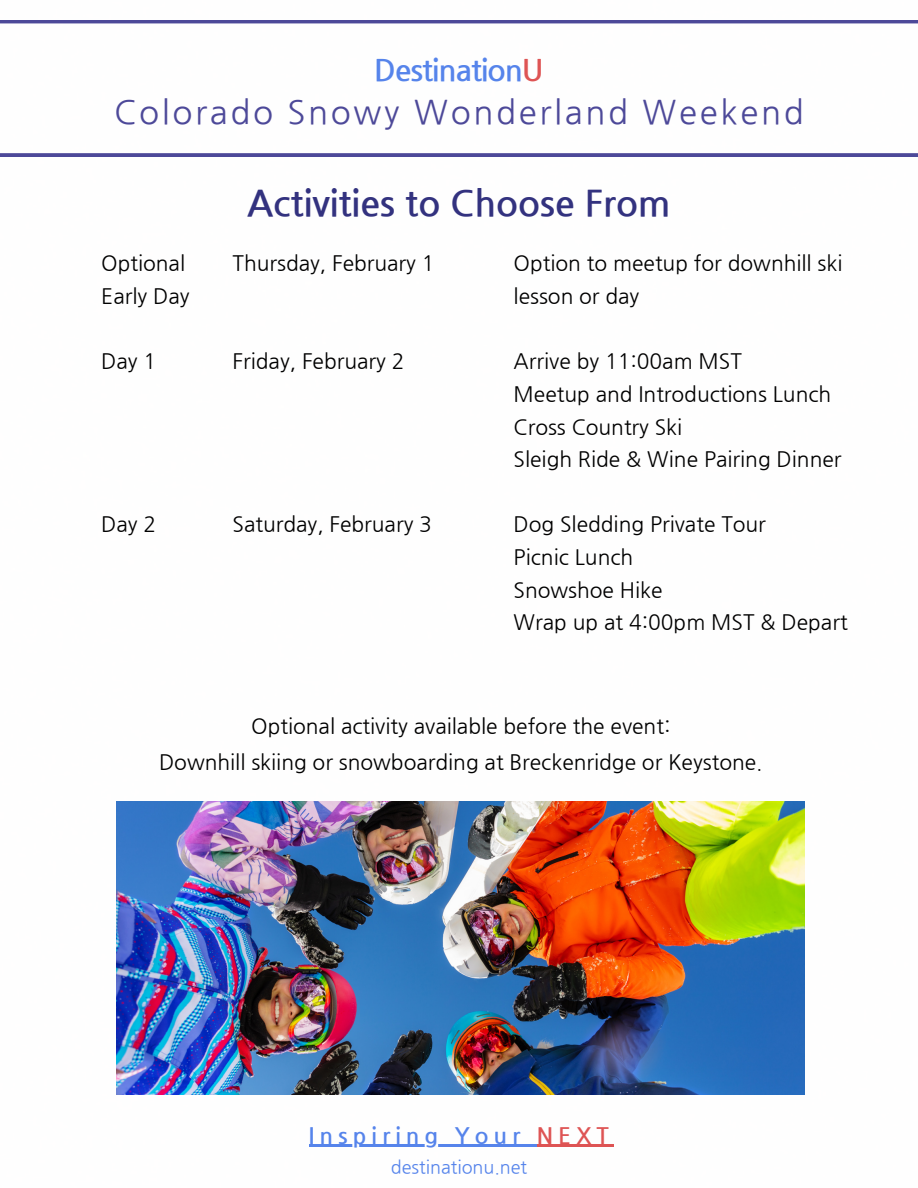
<style>
.page{position:relative;width:918px;height:1188px;background:#fff}
.page>*{position:absolute;margin:0;border:0;box-sizing:border-box;transform-origin:0 0}
.t1{font:700 36px "Nanum Gothic";color:#33327f}
.t2{font:33px "Nanum Gothic";letter-spacing:.08em;color:#4d4999}
.t3{font:700 30px "Nanum Gothic";letter-spacing:-.03em;color:#5684eb}
.t4{font:700 22.5px "Nanum Gothic";letter-spacing:.225em;color:#5684eb}
.t5{font:21px/32.7px "Nanum Gothic";color:#000}
.t6{font:18px "Nanum Gothic";color:#5684eb}
.s1{color:#de5454}
</style>
<div class="page">
<svg style="left:0;top:20px;width:918px;height:136px"></svg>
<img style="left:117px;top:801px;width:687px;height:294px">
<hr style="left:309px;top:1144px;width:228px;height:2px;background:#5684eb">
<hr style="left:537px;top:1144px;width:77px;height:2px;background:#de5454">
<p class="t3" style="left:374px;top:52px;width:171px">Destination<span class="s1">U</span></p>
<p class="t2" style="left:114px;top:93px;width:691px">Colorado Snowy Wonderland Weekend</p>
<p class="t1" style="left:247px;top:181px;width:425px">Activities to Choose From</p>
<p class="t5" style="left:101px;top:247px;width:85px">Optional</p>
<p class="t5" style="left:101px;top:280px;width:90px">Early Day</p>
<p class="t5" style="left:233px;top:247px;width:203px">Thursday, February 1</p>
<p class="t5" style="left:514px;top:247px;width:330px">Option to meetup for downhill ski lesson or day</p>
<p class="t5" style="left:101px;top:345px;width:57px">Day 1</p>
<p class="t5" style="left:233px;top:345px;width:173px">Friday, February 2</p>
<p class="t5" style="left:514px;top:345px;width:230px">Arrive by 11:00am MST</p>
<p class="t5" style="left:514px;top:377px;width:319px">Meetup and Introductions Lunch</p>
<p class="t5" style="left:514px;top:410px;width:170px">Cross Country Ski</p>
<p class="t5" style="left:514px;top:443px;width:329px">Sleigh Ride &amp; Wine Pairing Dinner</p>
<p class="t5" style="left:101px;top:508px;width:57px">Day 2</p>
<p class="t5" style="left:233px;top:508px;width:201px">Saturday, February 3</p>
<p class="t5" style="left:514px;top:508px;width:254px">Dog Sledding Private Tour</p>
<p class="t5" style="left:514px;top:541px;width:121px">Picnic Lunch</p>
<p class="t5" style="left:514px;top:573px;width:151px">Snowshoe Hike</p>
<p class="t5" style="left:514px;top:606px;width:335px">Wrap up at 4:00pm MST &amp; Depart</p>
<p class="t5" style="left:251px;top:710px;width:421px">Optional activity available before the event:</p>
<p class="t5" style="left:159px;top:746px;width:605px">Downhill skiing or snowboarding at Breckenridge or Keystone.</p>
<p class="t4" style="left:309px;top:1122px;width:301px">Inspiring Your <span class="s1">NEXT</span></p>
<p class="t6" style="left:391px;top:1157px;width:138px">destinationu.net</p>
</div>
